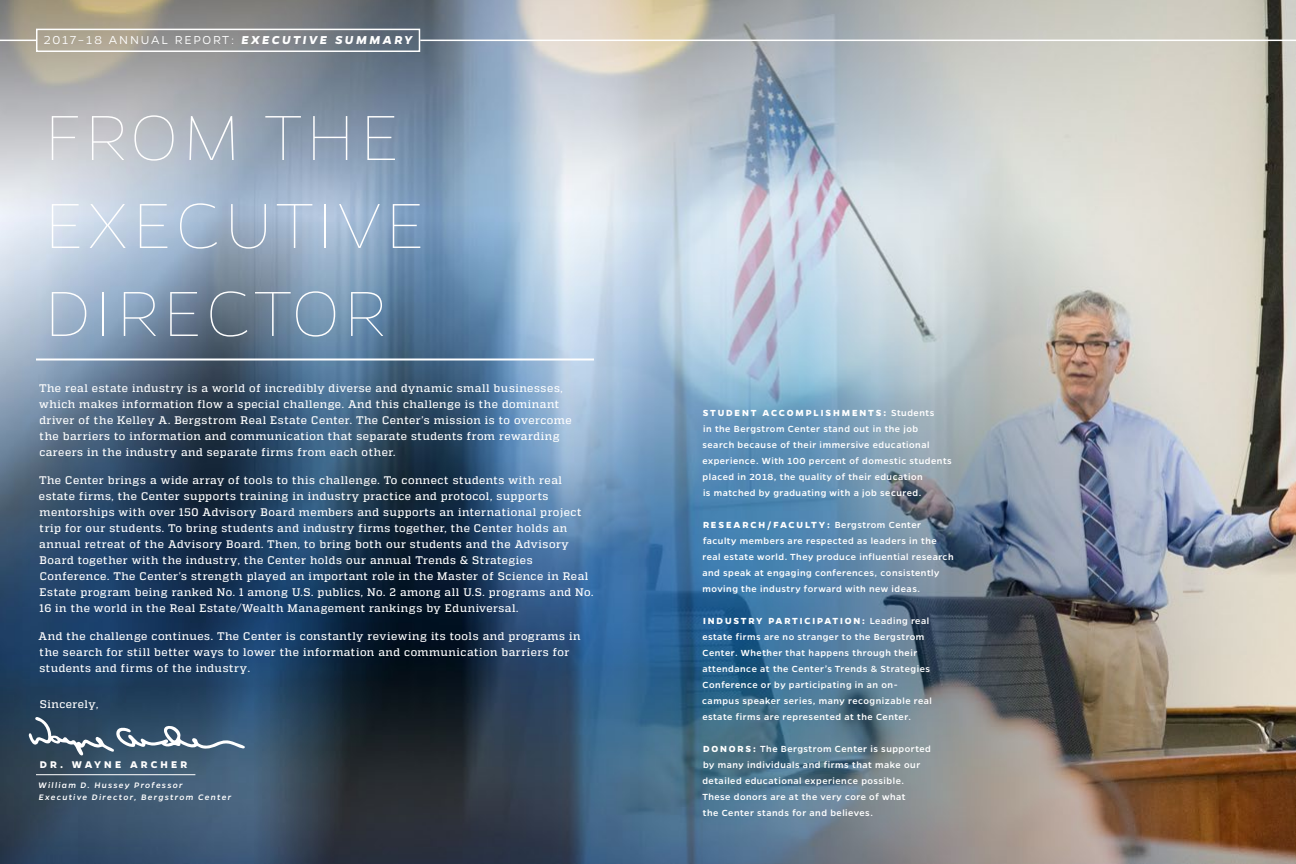
<style>
.page{position:relative;width:1296px;height:864px;background:#fff}
.page>*{position:absolute;margin:0;border:0;box-sizing:border-box;transform-origin:0 0}
.t1{font:100 72px/88px "Gentona";letter-spacing:.05em;color:#fff}
.t2{font:300 13px "Gentona";letter-spacing:.14em;color:#fff}
.t3{font:500 11px/16px "Quadon";letter-spacing:.045em;color:#fff}
.t4{font:700 11px "Gentona";letter-spacing:.28em;color:#fff}
.t5{font:500 10px/16px "Gentona";letter-spacing:.05em;color:#fff}
.t6{font:italic 500 9px/12px "Gentona";letter-spacing:.14em;color:#fff}
.s1{font-weight:700;font-style:italic}
.s2{font-weight:700}
</style>
<div class="page">
<img style="left:0;top:0;width:1296px;height:864px">
<hr style="left:420px;top:40px;width:876px;height:1px;background:#fff">
<div style="left:36px;top:29px;width:384px;height:23px;border:2px solid #fff"></div>
<hr style="left:36px;top:358px;width:558px;height:2px;background:#fff">
<hr style="left:36px;top:774px;width:159px;height:1px;background:#fff">
<hr style="left:0;top:40px;width:37px;height:1px;background:#fff">
<svg style="left:29px;top:716px;width:216px;height:40px;background:#4d667b"></svg>
<p class="t2" style="left:44px;top:33px;width:370px">2017–18 ANNUAL REPORT: <span class="s1">EXECUTIVE SUMMARY</span></p>
<h1 class="t1" style="left:44px;top:92px;width:383px">FROM THE<br>EXECUTIVE<br>DIRECTOR</h1>
<p class="t3" style="left:39px;top:380px;width:534px">The real estate industry is a world of incredibly diverse and dynamic small businesses, which makes information flow a special challenge. And this challenge is the dominant driver of the Kelley A. Bergstrom Real Estate Center. The Center’s mission is to overcome the barriers to information and communication that separate students from rewarding careers in the industry and separate firms from each other.</p>
<p class="t3" style="left:39px;top:472px;width:556px">The Center brings a wide array of tools to this challenge. To connect students with real estate firms, the Center supports training in industry practice and protocol, supports mentorships with over 150 Advisory Board members and supports an international project trip for our students. To bring students and industry firms together, the Center holds an annual retreat of the Advisory Board. Then, to bring both our students and the Advisory Board together with the industry, the Center holds our annual Trends &amp; Strategies Conference. The Center’s strength played an important role in the Master of Science in Real Estate program being ranked No. 1 among U.S. publics, No. 2 among all U.S. programs and No.<br>16 in the world in the Real Estate/Wealth Management rankings by Eduniversal.</p>
<p class="t3" style="left:39px;top:628px;width:543px">And the challenge continues. The Center is constantly reviewing its tools and programs in the search for still better ways to lower the information and communication barriers for students and firms of the industry.</p>
<p class="t3" style="left:40px;top:696px;width:60px">Sincerely,</p>
<p class="t4" style="left:40px;top:758px;width:149px">DR. WAYNE ARCHER</p>
<p class="t6" style="left:39px;top:779px;width:194px">William D. Hussey Professor<br>Executive Director, Bergstrom Center</p>
<p class="t5" style="left:702px;top:405px;width:251px"><span class="s2">STUDENT ACCOMPLISHMENTS:</span> Students<br>in the Bergstrom Center stand out in the job search because of their immersive educational experience. With 100 percent of domestic students placed in 2018, the quality of their education<br>is matched by graduating with a job secured.</p>
<p class="t5" style="left:702px;top:517px;width:253px"><span class="s2">RESEARCH/FACULTY:</span> Bergstrom Center faculty members are respected as leaders in the real estate world. They produce influential research and speak at engaging conferences, consistently moving the industry forward with new ideas.</p>
<p class="t5" style="left:702px;top:613px;width:231px"><span class="s2">INDUSTRY PARTICIPATION:</span> Leading real estate firms are no stranger to the Bergstrom Center. Whether that happens through their attendance at the Center’s Trends &amp; Strategies Conference or by participating in an on&shy;campus speaker series, many recognizable real estate firms are represented at the Center.</p>
<p class="t5" style="left:702px;top:741px;width:230px"><span class="s2">DONORS:</span> The Bergstrom Center is supported by many individuals and firms that make our detailed educational experience possible.<br>These donors are at the very core of what<br>the Center stands for and believes.</p>
</div>
